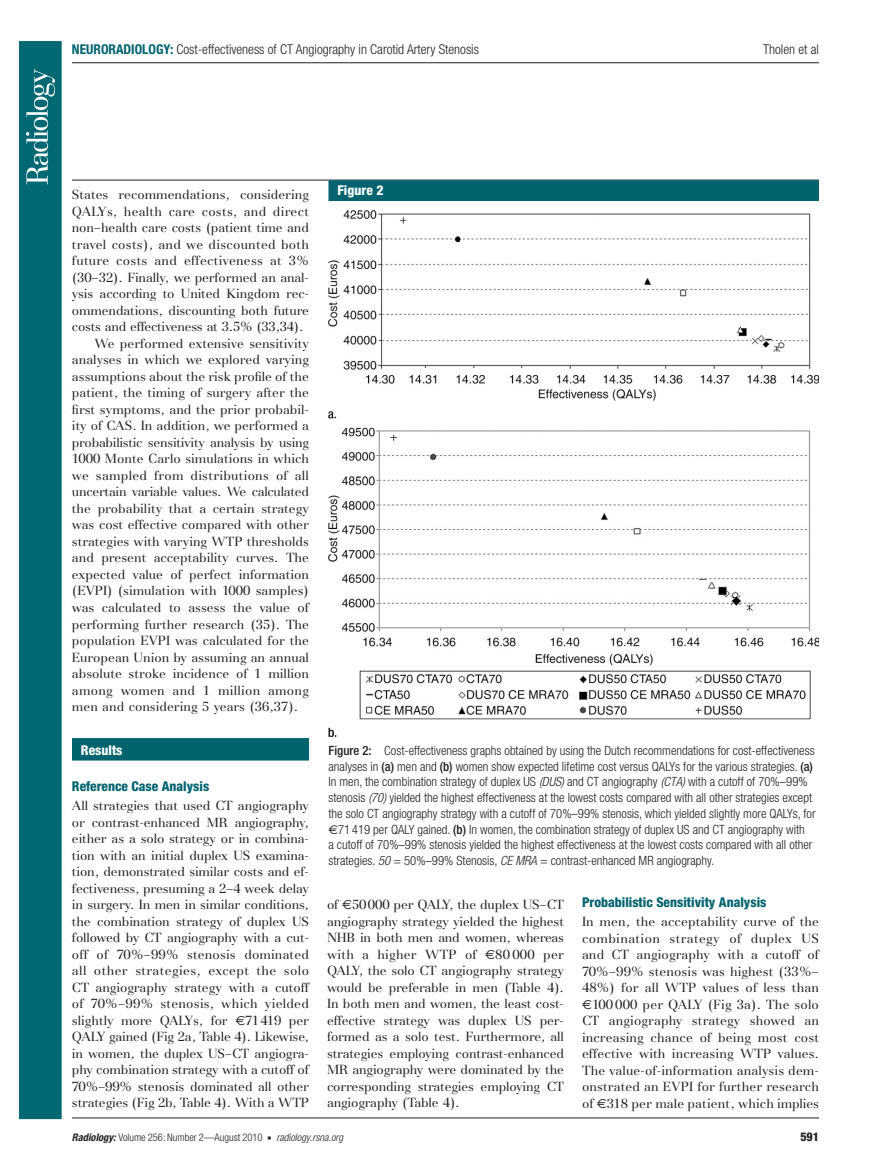
<style>
.page{position:relative;width:891px;height:1175px;background:#fff}
.page>*{position:absolute;margin:0;border:0;box-sizing:border-box;transform-origin:0 0}
.t1{font:300 condensed 13.5px "Helvetica Neue";color:#231f20}
.t2{font:800 condensed 13.5px "Helvetica Neue";color:#00636e}
.t3{font:800 condensed 13.5px "Helvetica Neue";color:#fff}
.t4{font:13.2px/16.5px "AT Basilia";color:#231f20;text-align:justify}
.t5{font:13.2px "AT Basilia";letter-spacing:.02em;color:#231f20}
.t6{font:13.2px "AT Basilia";letter-spacing:-.02em;color:#231f20}
.t7{font:300 condensed 12.75px "Helvetica Neue";color:#231f20}
.t8{font:800 condensed 12px "Helvetica Neue";color:#231f20}
.t9{font:300 condensed 10.5px "Helvetica Neue";color:#231f20}
.s1{font-weight:700;color:#00636e}
.s2{font-weight:500}
.s3{font-style:italic}
.s4{font-weight:700;font-style:italic}
.s5{font-family:"Universal Newswith Comm Pi";font-weight:400;font-stretch:normal;font-size:6px}
</style>
<div class="page">
<div style="left:19px;top:41px;width:43px;height:1078px;background:#006873;border:2px solid #006873"></div>
<svg style="left:26px;top:69px;width:29px;height:115px"></svg>
<hr style="left:72px;top:180px;width:747px;height:1px;background:#231f20">
<hr style="left:72px;top:1117px;width:747px;height:1px;background:#231f20">
<hr style="left:72px;top:62px;width:747px;height:1px;background:#231f20">
<div style="left:72px;top:738px;width:237px;height:22px;background:#00636e"></div>
<div style="left:328px;top:180px;width:491px;height:21px;background:#00636e"></div>
<img style="left:328px;top:210px;width:491px;height:527px">
<p class="t1" style="left:72px;top:44px;width:408px"><span class="s1">NEURORADIOLOGY:</span> Cost-effectiveness of CT Angiography in Carotid Artery Stenosis</p>
<p class="t1" style="left:763px;top:44px;width:57px">Tholen et al</p>
<p class="t4" style="left:72px;top:188px;width:239px">States recommendations, considering</p>
<p class="t5" style="left:72px;top:206px;width:239px">QALYs, health care costs, and direct</p>
<p class="t4" style="left:72px;top:221px;width:239px">non–health care costs (patient time and</p>
<p class="t5" style="left:72px;top:239px;width:239px">travel costs), and we discounted both</p>
<p class="t5" style="left:72px;top:256px;width:239px">future costs and effectiveness at 3%</p>
<p class="t4" style="left:72px;top:270px;width:238px">(30–32) . Finally, we performed an anal-</p>
<p class="t4" style="left:72px;top:287px;width:239px">ysis according to United Kingdom rec-</p>
<p class="t4" style="left:72px;top:303px;width:239px">ommendations, discounting both future</p>
<p class="t6" style="left:72px;top:322px;width:233px">costs and effectiveness at 3.5% (33,34) .</p>
<p class="t4" style="left:94px;top:336px;width:216px">We performed extensive sensitivity</p>
<p class="t4" style="left:72px;top:353px;width:238px">analyses in which we explored varying</p>
<p class="t4" style="left:72px;top:369px;width:239px">assumptions about the risk profile of the</p>
<p class="t4" style="left:72px;top:386px;width:239px">patient, the timing of surgery after the</p>
<p class="t4" style="left:72px;top:402px;width:239px">first symptoms, and the prior probabil-</p>
<p class="t4" style="left:72px;top:419px;width:239px">ity of CAS. In addition, we performed a</p>
<p class="t6" style="left:72px;top:437px;width:239px">probabilistic sensitivity analysis by using</p>
<p class="t4" style="left:72px;top:452px;width:238px">1000 Monte Carlo simulations in which</p>
<p class="t5" style="left:72px;top:470px;width:239px">we sampled from distributions of all</p>
<p class="t6" style="left:72px;top:487px;width:239px">uncertain variable values. We calculated</p>
<p class="t4" style="left:72px;top:501px;width:239px">the probability that a certain strategy</p>
<p class="t4" style="left:72px;top:518px;width:239px">was cost effective compared with other</p>
<p class="t4" style="left:72px;top:534px;width:239px">strategies with varying WTP thresholds</p>
<p class="t4" style="left:72px;top:551px;width:239px">and present acceptability curves. The</p>
<p class="t4" style="left:72px;top:567px;width:239px">expected value of perfect information</p>
<p class="t4" style="left:72px;top:584px;width:239px">(EVPI) (simulation with 1000 samples)</p>
<p class="t4" style="left:72px;top:600px;width:239px">was calculated to assess the value of</p>
<p class="t4" style="left:72px;top:617px;width:239px">performing further research ( 35 ). The</p>
<p class="t4" style="left:72px;top:633px;width:239px">population EVPI was calculated for the</p>
<p class="t4" style="left:72px;top:650px;width:239px">European Union by assuming an annual</p>
<p class="t4" style="left:72px;top:666px;width:239px">absolute stroke incidence of 1 million</p>
<p class="t5" style="left:72px;top:685px;width:238px">among women and 1 million among</p>
<p class="t4" style="left:72px;top:699px;width:228px">men and considering 5 years ( 36,37 ).</p>
<p class="t3" style="left:81px;top:745px;width:43px">Results</p>
<p class="t2" style="left:72px;top:781px;width:139px">Reference Case Analysis</p>
<p class="t4" style="left:72px;top:798px;width:239px">All strategies that used CT angiography or contrast-enhanced MR angiography, either as a solo strategy or in combina&shy;tion with an initial duplex US examina&shy;tion, demonstrated similar costs and ef&shy;fectiveness, presuming a 2–4 week delay in surgery. In men in similar conditions, the combination strategy of duplex US followed by CT angiography with a cut&shy;off of 70%–99% stenosis dominated all other strategies, except the solo CT angiography strategy with a cutoff of 70%–99% stenosis, which yielded slightly more QALYs, for</p>
<p class="t4" style="left:72px;top:1013px;width:239px;text-indent:173px">71 419 per QALY gained ( Fig 2a , Table 4 ). Likewise, in women, the duplex US–CT angiogra&shy;phy combination strategy with a cutoff of 70%–99% stenosis dominated all other strategies ( Fig 2b , Table 4 ). With a WTP</p>
<p class="t3" style="left:338px;top:186px;width:47px">Figure 2</p>
<p class="t7" style="left:328px;top:745px;width:488px"><span class="s2">Figure 2:</span> Cost-effectiveness graphs obtained by using the Dutch recommendations for cost-effectiveness</p>
<p class="t7" style="left:328px;top:761px;width:486px">analyses in <span class="s2">(a)</span> men and <span class="s2">(b)</span> women show expected lifetime cost versus QALYs for the various strategies. <span class="s2">(a)</span></p>
<p class="t7" style="left:329px;top:777px;width:481px">In men, the combination strategy of duplex US <span class="s3">(DUS)</span> and CT angiography <span class="s3">(CTA)</span> with a cutoff of 70%–99%</p>
<p class="t7" style="left:328px;top:793px;width:485px">stenosis <span class="s3">(70)</span> yielded the highest effectiveness at the lowest costs compared with all other strategies except</p>
<p class="t7" style="left:328px;top:808px;width:489px">the solo CT angiography strategy with a cutoff of 70%–99% stenosis, which yielded slightly more QALYs, for</p>
<p class="t7" style="left:338px;top:824px;width:468px">71 419 per QALY gained. <span class="s2">(b)</span> In women, the combination strategy of duplex US and CT angiography with</p>
<p class="t7" style="left:328px;top:840px;width:485px">a cutoff of 70%–99% stenosis yielded the highest effectiveness at the lowest costs compared with all other</p>
<p class="t7" style="left:328px;top:856px;width:387px">strategies. <span class="s3">50</span> = 50%–99% Stenosis, <span class="s3">CE MRA</span> = contrast-enhanced MR angiography.</p>
<p class="t4" style="left:327px;top:897px;width:239px">of 50 000 per QALY, the duplex US–CT angiography strategy yielded the highest NHB in both men and women, whereas with a higher WTP of</p>
<p class="t4" style="left:327px;top:947px;width:239px;text-indent:168px">80 000 per QALY, the solo CT angiography strategy would be preferable in men ( Table 4 ).<br>In both men and women, the least cost&shy;effective strategy was duplex US per&shy;formed as a solo test. Furthermore, all strategies employing contrast-enhanced MR angiography were dominated by the corresponding strategies employing CT angiography ( Table 4 ).</p>
<p class="t2" style="left:582px;top:896px;width:186px">Probabilistic Sensitivity Analysis</p>
<p class="t4" style="left:582px;top:914px;width:239px;text-align:right">In men, the acceptability curve of the combination strategy of duplex US and CT angiography with a cutoff of 70%–99% stenosis was highest (33%– 48%) for all WTP values of less than 100 000 per QALY ( Fig 3a ). The solo CT angiography strategy showed an increasing chance of being most cost effective with increasing WTP values.<br>The value-of-information analysis dem&shy;onstrated an EVPI for further research of 318 per male patient, which implies</p>
<p class="t9" style="left:72px;top:1133px;width:273px"><span class="s4">Radiology:</span> Volume 256: Number 2—August 2010 <span class="s5">n</span> <span class="s3">radiology.rsna.org</span></p>
<p class="t8" style="left:801px;top:1132px;width:20px">591</p>
</div>
